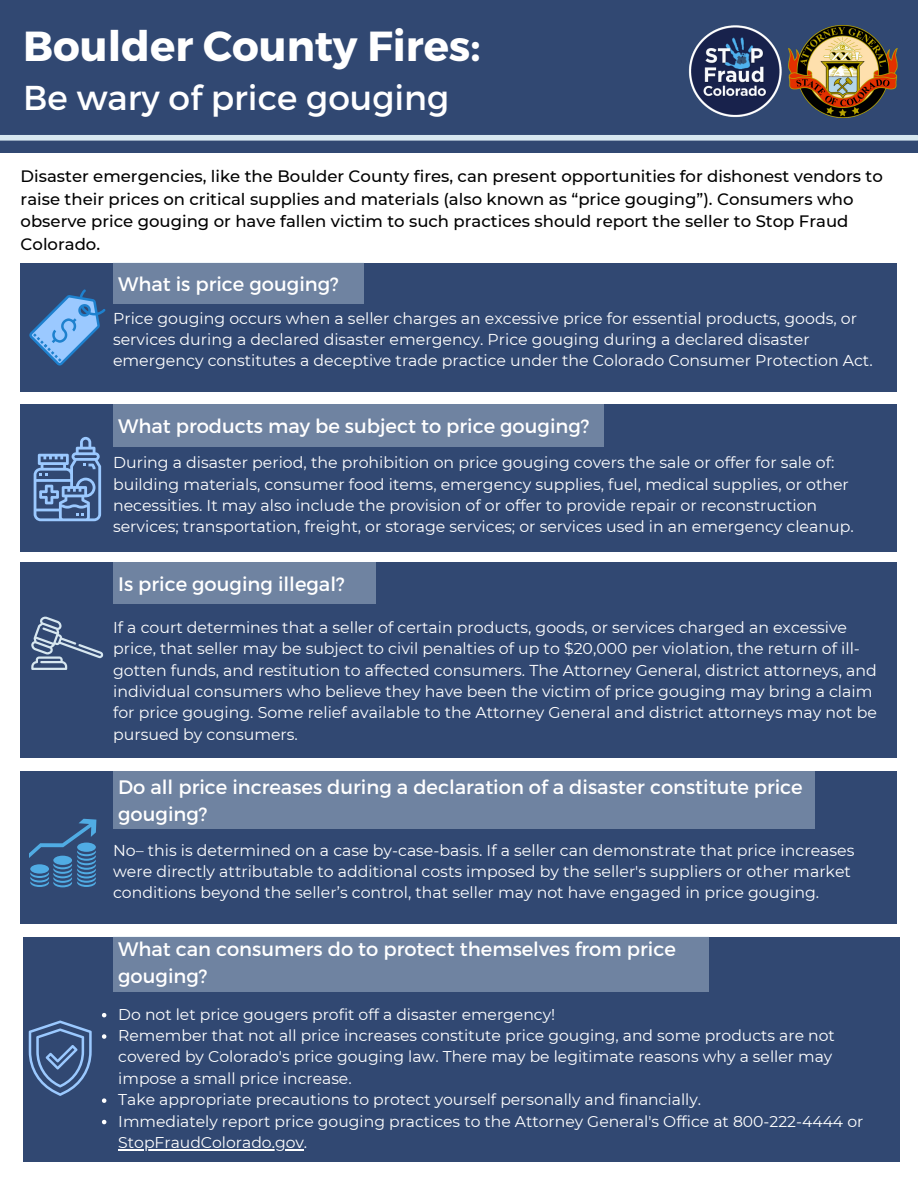
<style>
.page{position:relative;width:918px;height:1188px;background:#314872}
.page>*{position:absolute;margin:0;border:0;box-sizing:border-box;transform-origin:0 0}
.t1{font:700 42px "Montserrat";color:#fff}
.t2{font:34.5px "Montserrat";color:#fff}
.t3{font:19.5px/27px "Montserrat";color:#fff}
.t4{font:500 16.5px/22.5px "Montserrat";color:#000}
.t5{font:15.75px/21.3px "Montserrat";color:#fff}
.t6{font:15.6px/21.3px "Montserrat";color:#fff}
</style>
<div class="page">
<img style="left:689px;top:25px;width:93px;height:92px">
<img style="left:788px;top:25px;width:109px;height:92px">
<div style="left:0;top:135px;width:917px;height:6px;background:#d7e7f0"></div>
<div style="left:0;top:153px;width:918px;height:1035px;background:#fff"></div>
<div style="left:21px;top:263px;width:876px;height:129px;background:#314872"></div>
<svg style="left:29px;top:289px;width:76px;height:77px"></svg>
<div style="left:21px;top:404px;width:876px;height:147px;background:#314872"></div>
<div style="left:113px;top:263px;width:251px;height:41px;background:#6f83a1"></div>
<div style="left:113px;top:404px;width:491px;height:43px;background:#6f83a1"></div>
<svg style="left:34px;top:437px;width:67px;height:84px"></svg>
<div style="left:21px;top:562px;width:876px;height:196px;background:#314872"></div>
<div style="left:113px;top:562px;width:262px;height:42px;background:#6f83a1"></div>
<svg style="left:31px;top:616px;width:72px;height:54px"></svg>
<div style="left:21px;top:771px;width:876px;height:153px;background:#314872"></div>
<div style="left:113px;top:771px;width:702px;height:57px;background:#6f83a1"></div>
<svg style="left:29px;top:819px;width:67px;height:68px"></svg>
<div style="left:23px;top:937px;width:877px;height:225px;background:#314872"></div>
<div style="left:113px;top:937px;width:595px;height:55px;background:#6f83a1"></div>
<svg style="left:29px;top:1021px;width:63px;height:75px"></svg>
<svg style="left:102px;top:1013px;width:4px;height:4px"></svg>
<svg style="left:102px;top:1034px;width:4px;height:5px"></svg>
<svg style="left:102px;top:1098px;width:4px;height:5px"></svg>
<svg style="left:102px;top:1120px;width:4px;height:4px"></svg>
<hr style="left:118px;top:1149px;width:186px;height:1px;background:#fff">
<p class="t1" style="left:23px;top:19px;width:459px">Boulder County Fires:</p>
<p class="t2" style="left:23px;top:76px;width:428px">Be wary of price gouging</p>
<p class="t4" style="left:21px;top:165px;width:864px">Disaster emergencies, like the Boulder County fires, can present opportunities for dishonest vendors to raise their prices on critical supplies and materials (also known as “price gouging”). Consumers who observe price gouging or have fallen victim to such practices should report the seller to Stop Fraud Colorado.</p>
<p class="t3" style="left:118px;top:270px;width:222px">What is price gouging?</p>
<p class="t5" style="left:113px;top:307px;width:761px">Price gouging occurs when a seller charges an excessive price for essential products, goods, or services during a declared disaster emergency. Price gouging during a declared disaster emergency constitutes a deceptive trade practice under the Colorado Consumer Protection Act.</p>
<p class="t3" style="left:118px;top:412px;width:473px">What products may be subject to price gouging?</p>
<p class="t5" style="left:113px;top:452px;width:742px">During a disaster period, the prohibition on price gouging covers the sale or offer for sale of: building materials, consumer food items, emergency supplies, fuel, medical supplies, or other necessities. It may also include the provision of or offer to provide repair or reconstruction services; transportation, freight, or storage services; or services used in an emergency cleanup.</p>
<p class="t3" style="left:118px;top:569px;width:228px">Is price gouging illegal?</p>
<p class="t5" style="left:113px;top:616px;width:765px">If a court determines that a seller of certain products, goods, or services charged an excessive price, that seller may be subject to civil penalties of up to $20,000 per violation, the return of ill&shy;gotten funds, and restitution to affected consumers. The Attorney General, district attorneys, and individual consumers who believe they have been the victim of price gouging may bring a claim for price gouging. Some relief available to the Attorney General and district attorneys may not be pursued by consumers.</p>
<p class="t3" style="left:118px;top:772px;width:686px">Do all price increases during a declaration of a disaster constitute price gouging?</p>
<p class="t5" style="left:113px;top:839px;width:743px">No– this is determined on a case by-case-basis. If a seller can demonstrate that price increases were directly attributable to additional costs imposed by the seller's suppliers or other market conditions beyond the seller’s control, that seller may not have engaged in price gouging.</p>
<p class="t3" style="left:118px;top:935px;width:559px">What can consumers do to protect themselves from price gouging?</p>
<p class="t6" style="left:118px;top:1003px;width:438px">Do not let price gougers profit off a disaster emergency!</p>
<p class="t6" style="left:118px;top:1025px;width:718px">Remember that not all price increases constitute price gouging, and some products are not covered by Colorado's price gouging law. There may be legitimate reasons why a seller may impose a small price increase.</p>
<p class="t6" style="left:118px;top:1089px;width:584px">Take appropriate precautions to protect yourself personally and financially.</p>
<p class="t6" style="left:118px;top:1110px;width:747px">Immediately report price gouging practices to the Attorney General's Office at 800-222-4444 or<br>StopFraudColorado.gov.</p>
</div>
